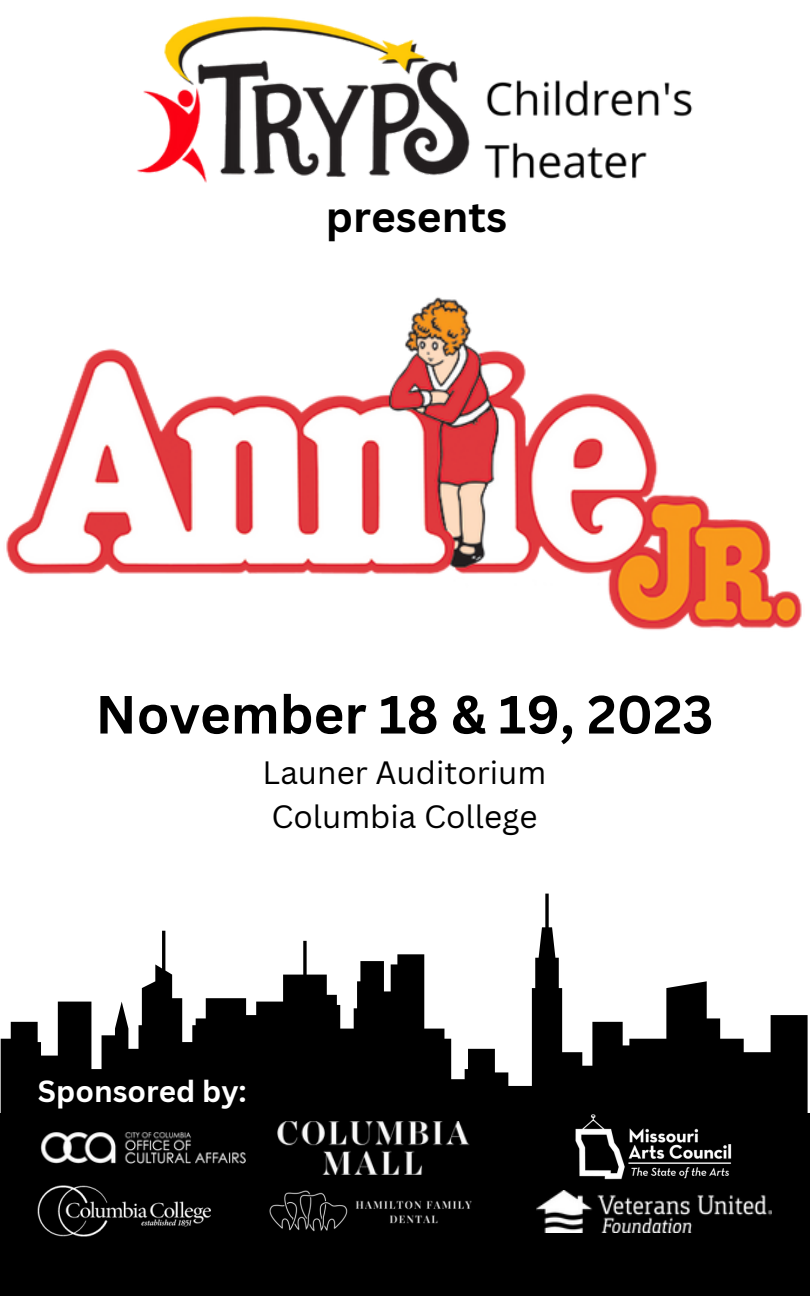
<style>
.page{position:relative;width:810px;height:1296px;background:#fff}
.page>*{position:absolute;margin:0;border:0;box-sizing:border-box;transform-origin:0 0}
.t1{font:700 52.65px "Canva Sans";color:#000}
.t2{font:700 42.3px "Canva Sans";color:#000}
.t3{font:31.5px "Canva Sans";color:#000}
.t4{font:700 29.7px "Canva Sans";color:#fff}
</style>
<div class="page">
<div style="left:0;top:1113px;width:809px;height:183px;background:#000"></div>
<img style="left:537px;top:1190px;width:234px;height:42px">
<svg style="left:550px;top:1200px;width:29px;height:9px"></svg>
<img style="left:38px;top:1186px;width:172px;height:50px">
<img style="left:356px;top:1200px;width:116px;height:24px">
<img style="left:269px;top:1190px;width:79px;height:42px">
<svg style="left:1px;top:894px;width:807px;height:219px"></svg>
<img style="left:568px;top:1109px;width:172px;height:71px">
<img style="left:40px;top:1132px;width:206px;height:32px">
<img style="left:277px;top:1122px;width:193px;height:52px">
<img style="left:137px;top:16px;width:556px;height:167px">
<img style="left:6px;top:297px;width:796px;height:333px">
<p class="t2" style="left:326px;top:187px;width:183px">presents</p>
<p class="t1" style="left:96px;top:677px;width:619px">November 18 &amp; 19, 2023</p>
<p class="t3" style="left:263px;top:750px;width:285px">Launer Auditorium</p>
<p class="t3" style="left:272px;top:794px;width:267px">Columbia College</p>
<p class="t4" style="left:38px;top:1071px;width:210px">Sponsored by:</p>
</div>
